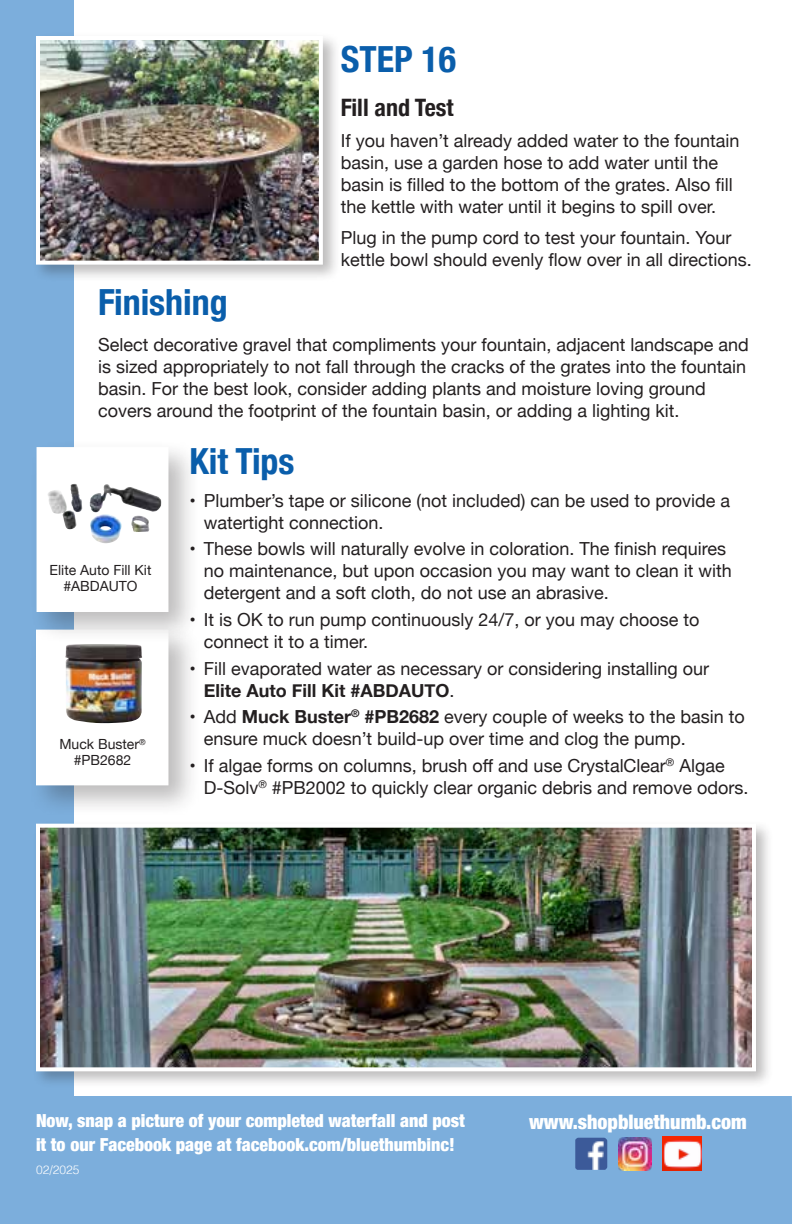
<style>
.page{position:relative;width:792px;height:1224px;background:#fff}
.page>*{position:absolute;margin:0;border:0;box-sizing:border-box;transform-origin:0 0}
.t1{font:700 condensed 36px "Helvetica Neue";color:#0a5eab}
.t2{font:700 condensed 24px "Helvetica Neue";color:#231f20}
.t3{font:900 condensed 20px "Helvetica Neue";color:#fff}
.t4{font:18px/22px "Helvetica Neue";color:#231f20}
.t5{font:900 condensed 18px/24px "Helvetica Neue";color:#fff}
.t6{font:14px/16px "Helvetica Neue";color:#231f20;text-align:center}
.t7{font:300 12px "Helvetica";color:#fff}
.s1{font-weight:700}
</style>
<div class="page">
<div style="left:0;top:0;width:74px;height:1224px;background:#7caedc"></div>
<div style="left:0;top:1097px;width:792px;height:127px;background:#7caedc"></div>
<img style="left:663px;top:1137px;width:39px;height:34px">
<img style="left:575px;top:1138px;width:32px;height:32px">
<img style="left:619px;top:1138px;width:32px;height:32px">
<div style="left:29px;top:623px;width:171px;height:195px;background:#231f20;opacity:.3"></div>
<div style="left:36px;top:630px;width:132px;height:155px;background:#fff"></div>
<img style="left:65px;top:644px;width:77px;height:79px">
<div style="left:32px;top:32px;width:309px;height:251px;background:#231f20;opacity:.3"></div>
<img style="left:41px;top:41px;width:277px;height:219px">
<div style="left:36px;top:36px;width:287px;height:229px;border:4px solid #fff"></div>
<div style="left:32px;top:820px;width:742px;height:269px;background:#231f20;opacity:.3"></div>
<img style="left:41px;top:829px;width:710px;height:237px">
<div style="left:36px;top:824px;width:720px;height:247px;border:4px solid #fff"></div>
<div style="left:29px;top:440px;width:172px;height:204px;background:#231f20;opacity:.3"></div>
<div style="left:40px;top:451px;width:125px;height:157px;background:#fff"></div>
<img style="left:48px;top:484px;width:112px;height:43px">
<div style="left:37px;top:447px;width:131px;height:165px;border:7px solid #fff"></div>
<h1 class="t1" style="left:341px;top:30px;width:117px">STEP 16</h1>
<h2 class="t2" style="left:341px;top:88px;width:114px">Fill and Test</h2>
<p class="t4" style="left:341px;top:131px;width:400px">If you haven’t already added water to the fountain basin, use a garden hose to add water until the basin is filled to the bottom of the grates. Also fill the kettle with water until it begins to spill over.</p>
<p class="t4" style="left:341px;top:228px;width:413px">Plug in the pump cord to test your fountain. Your kettle bowl should evenly flow over in all directions.</p>
<h1 class="t1" style="left:98px;top:273px;width:131px">Finishing</h1>
<p class="t4" style="left:98px;top:335px;width:652px">Select decorative gravel that compliments your fountain, adjacent landscape and is sized appropriately to not fall through the cracks of the grates into the fountain basin. For the best look, consider adding plants and moisture loving ground covers around the footprint of the fountain basin, or adding a lighting kit.</p>
<h1 class="t1" style="left:189px;top:431px;width:107px">Kit Tips</h1>
<p class="t4" style="left:204px;top:490px;width:528px;text-indent:-14px">• Plumber’s tape or silicone (not included) can be used to provide a watertight connection.</p>
<p class="t4" style="left:204px;top:539px;width:530px;text-indent:-14px">• These bowls will naturally evolve in coloration. The finish requires no maintenance, but upon occasion you may want to clean it with detergent and a soft cloth, do not use an abrasive.</p>
<p class="t4" style="left:204px;top:610px;width:497px;text-indent:-14px">• It is OK to run pump continuously 24/7, or you may choose to connect it to a timer.</p>
<p class="t4" style="left:204px;top:658px;width:507px;text-indent:-14px">• Fill evaporated water as necessary or considering installing our<br><span class="s1">Elite Auto Fill Kit #ABDAUTO</span>.</p>
<p class="t4" style="left:204px;top:707px;width:542px;text-indent:-14px">• Add <span class="s1">Muck Buster</span><sup>®</sup> <span class="s1">#PB2682</span> every couple of weeks to the basin to ensure muck doesn’t build-up over time and clog the pump.</p>
<p class="t4" style="left:204px;top:756px;width:546px;text-indent:-14px">• If algae forms on columns, brush off and use CrystalClear<sup>®</sup> Algae<br>D-Solv<sup>®</sup> #PB2002 to quickly clear organic debris and remove odors.</p>
<p class="t6" style="left:50px;top:563px;width:103px">Elite Auto Fill Kit #ABDAUTO</p>
<p class="t6" style="left:59px;top:737px;width:88px">Muck Buster<sup>® </sup>#PB2682</p>
<p class="t5" style="left:36px;top:1108px;width:430px">Now, snap a picture of your completed waterfall and post it to our Facebook page at facebook.com/bluethumbinc!</p>
<p class="t3" style="left:529px;top:1105px;width:219px">www.shopbluethumb.com</p>
<p class="t7" style="left:36px;top:1159px;width:45px">02/2025</p>
</div>
